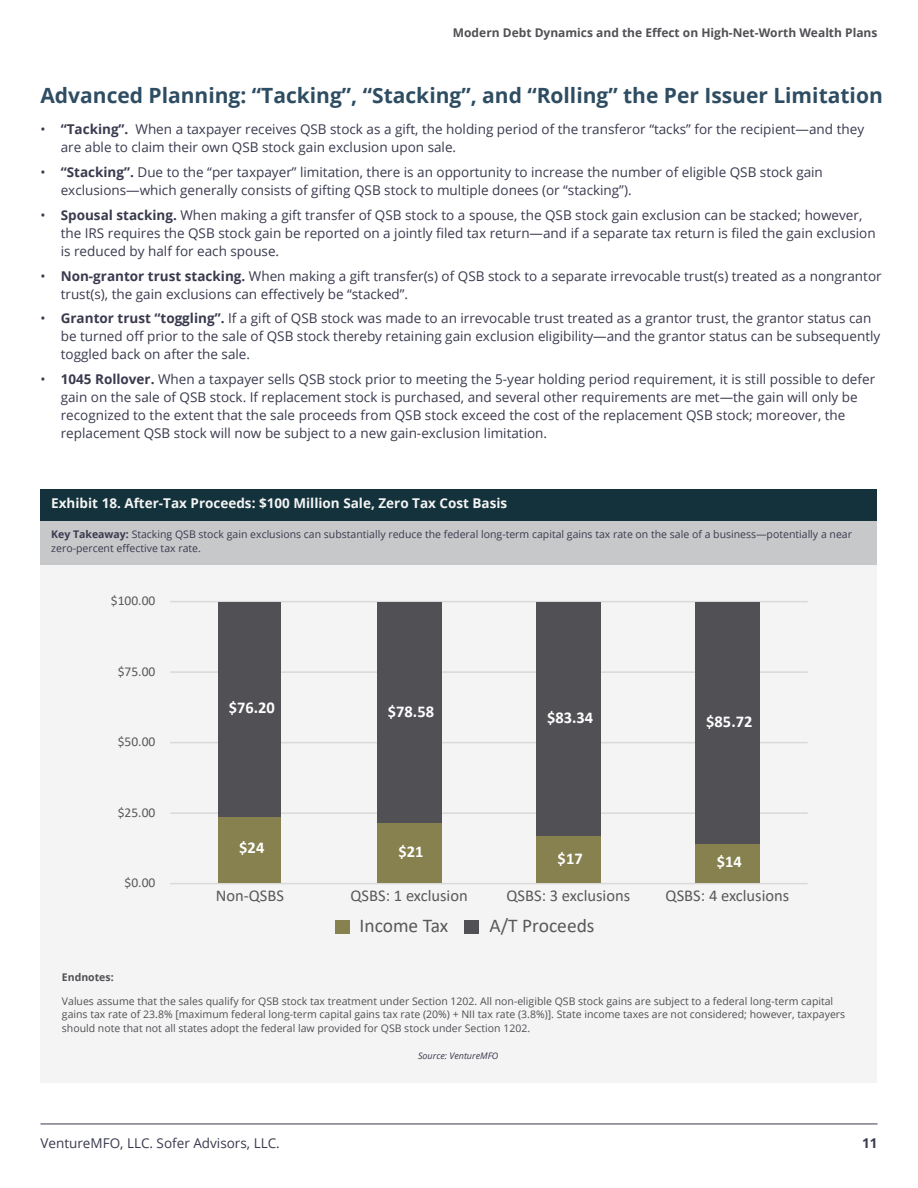
<style>
.page{position:relative;width:918px;height:1188px;background:#fff}
.page>*{position:absolute;margin:0;border:0;box-sizing:border-box;transform-origin:0 0}
.t1{font:700 21px "Open Sans";color:#2e4d62}
.t2{font:19.5px "Calibri";color:#595959}
.t3{font:16.5px "Calibri";color:#595959}
.t4{font:700 16.5px "Calibri";color:#fff}
.t5{font:13.5px/18px "Open Sans";color:#393a4e}
.t6{font:700 13.5px "Open Sans";color:#f4f4f4}
.t7{font:13.5px "Calibri";color:#595959}
.t8{font:700 13.5px "Open Sans";color:#393a4e}
.t9{font:700 12px "Open Sans";color:#505055}
.t10{font:10.5px/13.5px "Open Sans";color:#505055}
.t11{font:10.5px/13.5px "Open Sans";color:#393a4e}
.t12{font:700 10.5px "Open Sans";color:#505055}
.t13{font:italic 9px "Open Sans";color:#393a4e}
.s1{font-weight:700}
</style>
<div class="page">
<hr style="left:40px;top:1124px;width:838px;height:1px;background:#393a4c">
<div style="left:40px;top:563px;width:838px;height:520px;background:#f4f4f4"></div>
<div style="left:40px;top:489px;width:838px;height:32px;background:#14323c"></div>
<div style="left:40px;top:521px;width:838px;height:43px;background:#c7c8ca"></div>
<hr style="left:170px;top:812px;width:638px;height:2px;background:#d9d9d9">
<hr style="left:170px;top:742px;width:638px;height:1px;background:#d9d9d9">
<hr style="left:170px;top:671px;width:638px;height:2px;background:#d9d9d9">
<hr style="left:170px;top:601px;width:638px;height:1px;background:#d9d9d9">
<hr style="left:171px;top:883px;width:636px;height:1px;background:#d9d9d9">
<div style="left:218px;top:602px;width:63px;height:215px;background:#505055"></div>
<div style="left:377px;top:602px;width:65px;height:221px;background:#505055"></div>
<div style="left:536px;top:602px;width:65px;height:234px;background:#505055"></div>
<div style="left:695px;top:602px;width:65px;height:242px;background:#505055"></div>
<div style="left:218px;top:817px;width:63px;height:66px;background:#86814f"></div>
<div style="left:377px;top:823px;width:65px;height:60px;background:#86814f"></div>
<div style="left:536px;top:836px;width:65px;height:47px;background:#86814f"></div>
<div style="left:695px;top:844px;width:65px;height:39px;background:#86814f"></div>
<div style="left:335px;top:920px;width:15px;height:14px;background:#86814f"></div>
<div style="left:464px;top:920px;width:15px;height:14px;background:#505055"></div>
<p class="t9" style="left:453px;top:25px;width:426px">Modern Debt Dynamics and the Effect on High-Net-Worth Wealth Plans</p>
<h1 class="t1" style="left:40px;top:80px;width:844px">Advanced Planning: “Tacking”, “Stacking”, and “Rolling” the Per Issuer Limitation</h1>
<p class="t5" style="left:61px;top:120px;width:805px;text-indent:-20px">• <span class="s1">“Tacking”.</span> When a taxpayer receives QSB stock as a gift, the holding period of the transferor “tacks” for the recipient—and they are able to claim their own QSB stock gain exclusion upon sale.</p>
<p class="t5" style="left:61px;top:163px;width:764px;text-indent:-20px">• <span class="s1">“Stacking”.</span> Due to the “per taxpayer” limitation, there is an opportunity to increase the number of eligible QSB stock gain exclusions—which generally consists of gifting QSB stock to multiple donees (or “stacking”).</p>
<p class="t5" style="left:61px;top:206px;width:816px;text-indent:-20px">• <span class="s1">Spousal stacking.</span> When making a gift transfer of QSB stock to a spouse, the QSB stock gain exclusion can be stacked; however, the IRS requires the QSB stock gain be reported on a jointly filed tax return—and if a separate tax return is filed the gain exclusion is reduced by half for each spouse.</p>
<p class="t5" style="left:61px;top:266px;width:822px;text-indent:-20px">• <span class="s1">Non-grantor trust stacking.</span> When making a gift transfer(s) of QSB stock to a separate irrevocable trust(s) treated as a nongrantor trust(s), the gain exclusions can effectively be “stacked”.</p>
<p class="t5" style="left:61px;top:309px;width:821px;text-indent:-20px">• <span class="s1">Grantor trust “toggling”.</span> If a gift of QSB stock was made to an irrevocable trust treated as a grantor trust, the grantor status can be turned off prior to the sale of QSB stock thereby retaining gain exclusion eligibility—and the grantor status can be subsequently toggled back on after the sale.</p>
<p class="t5" style="left:61px;top:370px;width:816px;text-indent:-20px">• <span class="s1">1045 Rollover.</span> When a taxpayer sells QSB stock prior to meeting the 5-year holding period requirement, it is still possible to defer gain on the sale of QSB stock. If replacement stock is purchased, and several other requirements are met—the gain will only be recognized to the extent that the sale proceeds from QSB stock exceed the cost of the replacement QSB stock; moreover, the replacement QSB stock will now be subject to a new gain-exclusion limitation.</p>
<p class="t6" style="left:51px;top:494px;width:458px">Exhibit 18. After-Tax Proceeds: $100 Million Sale, Zero Tax Cost Basis</p>
<p class="t11" style="left:51px;top:527px;width:802px"><span class="s1">Key Takeaway:</span> Stacking QSB stock gain exclusions can substantially reduce the federal long-term capital gains tax rate on the sale of a business—potentially a near zero-percent effective tax rate.</p>
<p class="t7" style="left:111px;top:591px;width:46px">$100.00</p>
<p class="t7" style="left:118px;top:662px;width:39px">$75.00</p>
<p class="t7" style="left:118px;top:732px;width:39px">$50.00</p>
<p class="t7" style="left:118px;top:803px;width:39px">$25.00</p>
<p class="t7" style="left:125px;top:873px;width:32px">$0.00</p>
<p class="t4" style="left:229px;top:696px;width:48px">$76.20</p>
<p class="t4" style="left:239px;top:836px;width:27px">$24</p>
<p class="t4" style="left:388px;top:700px;width:48px">$78.58</p>
<p class="t4" style="left:398px;top:840px;width:27px">$21</p>
<p class="t4" style="left:547px;top:706px;width:48px">$83.34</p>
<p class="t4" style="left:558px;top:846px;width:27px">$17</p>
<p class="t4" style="left:706px;top:710px;width:48px">$85.72</p>
<p class="t4" style="left:717px;top:850px;width:27px">$14</p>
<p class="t3" style="left:216px;top:884px;width:70px">Non-QSBS</p>
<p class="t3" style="left:351px;top:884px;width:119px">QSBS: 1 exclusion</p>
<p class="t3" style="left:506px;top:884px;width:125px">QSBS: 3 exclusions</p>
<p class="t3" style="left:666px;top:884px;width:125px">QSBS: 4 exclusions</p>
<h2 class="t2" style="left:360px;top:912px;width:90px">Income Tax</h2>
<h2 class="t2" style="left:489px;top:912px;width:107px">A/T Proceeds</h2>
<p class="t12" style="left:62px;top:969px;width:53px">Endnotes:</p>
<p class="t10" style="left:62px;top:994px;width:785px">Values assume that the sales qualify for QSB stock tax treatment under Section 1202. All non-eligible QSB stock gains are subject to a federal long-term capital gains tax rate of 23.8% [maximum federal long-term capital gains tax rate (20%) + NII tax rate (3.8%)]. State income taxes are not considered; however, taxpayers should note that not all states adopt the federal law provided for QSB stock under Section 1202.</p>
<p class="t13" style="left:418px;top:1049px;width:82px">Source: VentureMFO</p>
<p class="t5" style="left:40px;top:1134px;width:241px">VentureMFO, LLC. Sofer Advisors, LLC.</p>
<p class="t8" style="left:862px;top:1133px;width:17px">11</p>
</div>
